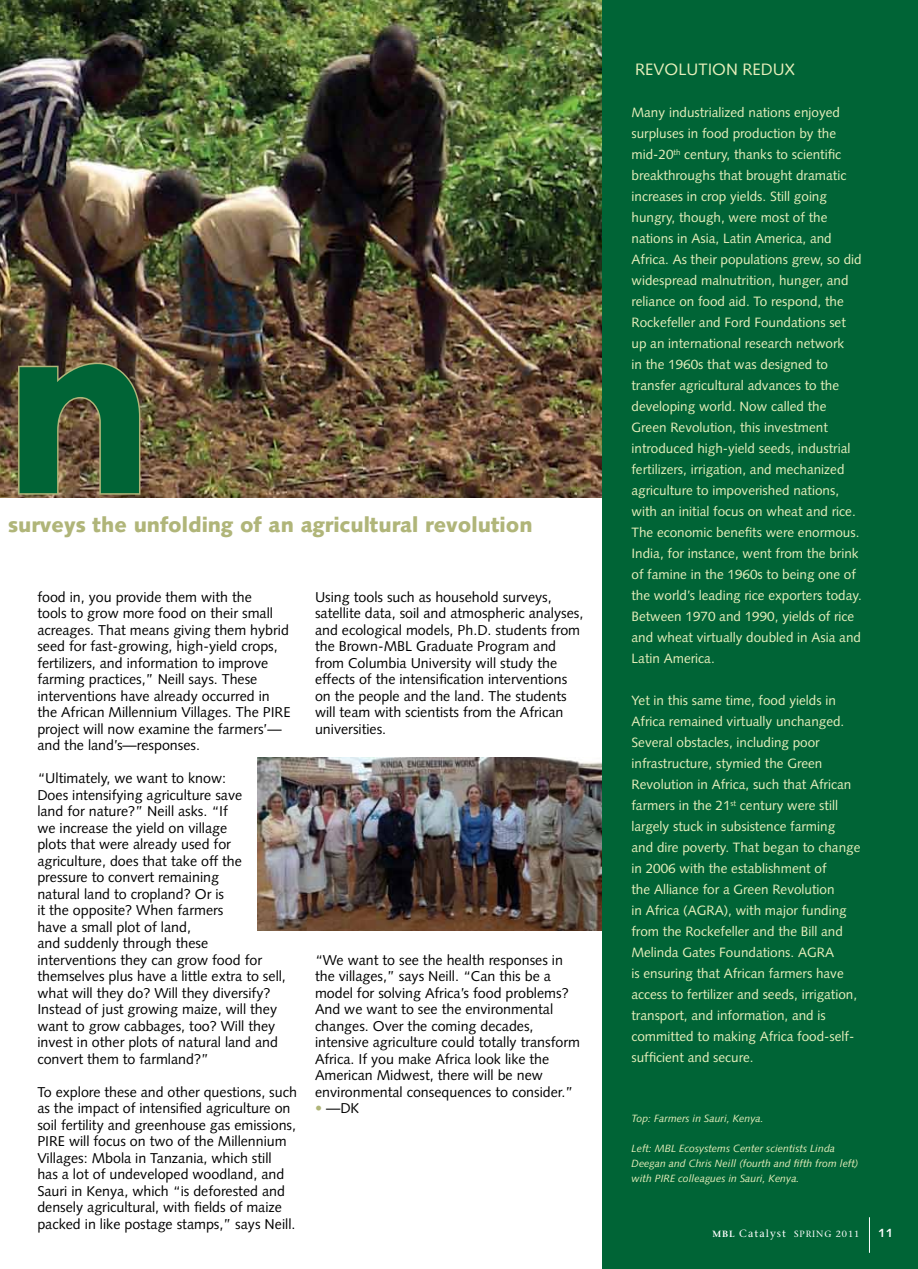
<style>
.page{position:relative;width:918px;height:1269px;background:#fff}
.page>*{position:absolute;margin:0;border:0;box-sizing:border-box;transform-origin:0 0}
.t1{font:700 300px "Tw Cen";color:#006436}
.t2{font:900 21px "Syntax";color:#b0b579}
.t3{font:16.5px "Syntax";color:#e7efbb}
.t4{font:14.25px/16.5px "Syntax";color:#000}
.t5{font:13.5px/21px "Syntax";color:#e7efbb}
.t6{font:700 12px "Syntax";color:#fff}
.t7{font:italic 10.5px/15px "Syntax";color:#e7efbb}
.t8{font:10.5px "Stone Serif";letter-spacing:.1em;color:#fff}
.t9{font:9px "Stone Serif";color:#fff}
.s1{color:#b0b579}
.s2{font-weight:600;font-size:9px}
.s3{font-size:9px}
</style>
<div class="page">
<img style="left:0;top:0;width:602px;height:498px">
<img style="left:257px;top:758px;width:345px;height:172px">
<img style="left:17px;top:361px;width:125px;height:135px">
<div style="left:602px;top:0;width:316px;height:1269px;background:#006436"></div>
<hr style="left:869px;top:1217px;width:1px;height:36px;background:#fff">
<h1 class="t1" style="left:-1px;top:218px;width:161px">n</h1>
<h2 class="t2" style="left:8px;top:512px;width:526px">surveys the unfolding of an agricultural revolution</h2>
<p class="t4" style="left:37px;top:589px;width:255px">food in, you provide them with the<br>tools to grow more food on their small acreages. That means giving them hybrid seed for fast-growing, high-yield crops, fertilizers, and information to improve farming practices,” Neill says. These interventions have already occurred in the African Millennium Villages. The PIRE project will now examine the farmers’— and the land’s—responses.</p>
<p class="t4" style="left:37px;top:770px;width:250px">“Ultimately, we want to know:<br>Does intensifying agriculture save<br>land for nature?” Neill asks. “If<br>we increase the yield on village<br>plots that were already used for agriculture, does that take off the pressure to convert remaining<br>natural land to cropland? Or is<br>it the opposite? When farmers<br>have a small plot of land,<br>and suddenly through these interventions they can grow food for themselves plus have a little extra to sell, what will they do? Will they diversify?<br>Instead of just growing maize, will they want to grow cabbages, too? Will they invest in other plots of natural land and convert them to farmland?”</p>
<p class="t4" style="left:37px;top:1084px;width:261px">To explore these and other questions, such as the impact of intensified agriculture on soil fertility and greenhouse gas emissions, PIRE will focus on two of the Millennium Villages: Mbola in Tanzania, which still<br>has a lot of undeveloped woodland, and Sauri in Kenya, which “is deforested and densely agricultural, with fields of maize packed in like postage stamps,” says Neill.</p>
<p class="t4" style="left:315px;top:589px;width:270px">Using tools such as household surveys, satellite data, soil and atmospheric analyses, and ecological models, Ph.D. students from the Brown-MBL Graduate Program and from Columbia University will study the effects of the intensification interventions on the people and the land. The students will team with scientists from the African universities.</p>
<p class="t4" style="left:315px;top:952px;width:267px">“We want to see the health responses in the villages,” says Neill. “Can this be a model for solving Africa’s food problems?<br>And we want to see the environmental changes. Over the coming decades, intensive agriculture could totally transform Africa. If you make Africa look like the American Midwest, there will be new environmental consequences to consider.”</p>
<p class="t4" style="left:315px;top:1100px;width:46px"><span class="s1">•</span> —DK</p>
<p class="t3" style="left:635px;top:59px;width:22px">Revolution</p>
<p class="t3" style="left:743px;top:59px;width:21px">Redu</p>
<p class="t3" style="left:785px;top:59px;width:12px">x</p>
<p class="t5" style="left:632px;top:102px;width:232px">Many industrialized nations enjoyed surpluses in food production by the mid-20<sup>th</sup> century, thanks to scientific breakthroughs that brought dramatic increases in crop yields. Still going hungry, though, were most of the nations in Asia, Latin America, and Africa. As their populations grew, so did widespread malnutrition, hunger, and reliance on food aid. To respond, the Rockefeller and Ford Foundations set up an international research network<br>in the 1960s that was designed to transfer agricultural advances to the developing world. Now called the Green Revolution, this investment introduced high-yield seeds, industrial fertilizers, irrigation, and mechanized agriculture to impoverished nations, with an initial focus on wheat and rice.<br>The economic benefits were enormous.<br>India, for instance, went from the brink of famine in the 1960s to being one of the world’s leading rice exporters today.<br>Between 1970 and 1990, yields of rice and wheat virtually doubled in Asia and Latin America.</p>
<p class="t5" style="left:631px;top:690px;width:230px">Yet in this same time, food yields in Africa remained virtually unchanged.<br>Several obstacles, including poor infrastructure, stymied the Green Revolution in Africa, such that African farmers in the 21<sup>st</sup> century were still largely stuck in subsistence farming<br>and dire poverty. That began to change in 2006 with the establishment of<br>the Alliance for a Green Revolution<br>in Africa (AGRA), with major funding from the Rockefeller and the Bill and Melinda Gates Foundations. AGRA<br>is ensuring that African farmers have access to fertilizer and seeds, irrigation, transport, and information, and is committed to making Africa food-self&shy;sufficient and secure.</p>
<p class="t7" style="left:632px;top:1111px;width:134px">Top: Farmers in Sauri, Kenya.</p>
<p class="t7" style="left:632px;top:1141px;width:228px">Left: MBL Ecosystems Center scientists Linda<br>Deegan and Chris Neill (fourth and fifth from left) with PIRE colleagues in Sauri, Kenya.</p>
<p class="t8" style="left:712px;top:1227px;width:96px"><span class="s2">MBL</span> Catalyst <span class="s3">SPring</span></p>
<p class="t9" style="left:836px;top:1228px;width:25px">2011</p>
<p class="t6" style="left:878px;top:1226px;width:16px">11</p>
</div>
